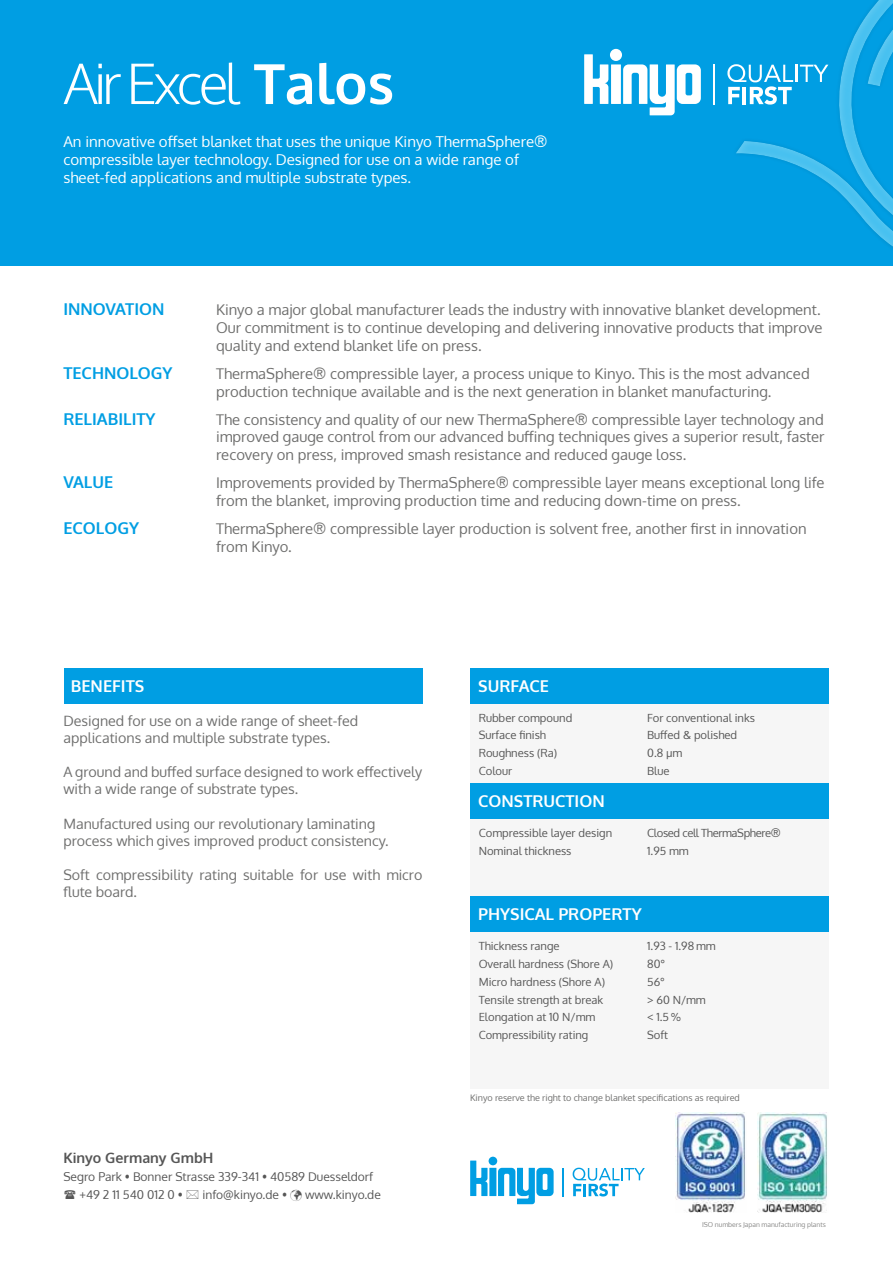
<style>
.page{position:relative;width:893px;height:1263px;background:#fff}
.page>*{position:absolute;margin:0;border:0;box-sizing:border-box;transform-origin:0 0}
.t1{font:300 55.5px "Oxygen";letter-spacing:-.07em;color:#fff}
.t2{font:700 16.35px "Oxygen";color:#009ee3}
.t3{font:700 16.35px "Oxygen";color:#fff}
.t4{font:15px/18px "Oxygen";color:#fff}
.t5{font:14.85px/17.9px "Oxygen";color:#6f6f6e}
.t6{font:14.25px/17.1px "Oxygen";color:#6f6f6e}
.t7{font:700 14.25px "Oxygen";color:#565656}
.t8{font:12px/18px "Oxygen";color:#565656}
.t9{font:11.25px/17.7px "Oxygen";color:#565656}
.t10{font:11.25px/17.7px "Oxygen";letter-spacing:-.03em;color:#565656}
.t11{font:9px "Oxygen";color:#6f6f6e}
.t12{font:6.75px "Oxygen";color:#878786}
.s1{font-weight:700}
.s2{font-family:"Bell Gothic Std";font-weight:700}
</style>
<div class="page">
<div style="left:0;top:0;width:893px;height:266px;background:#009ee3"></div>
<svg style="left:727px;top:0;width:166px;height:247px"></svg>
<div style="left:610px;top:49px;width:12px;height:12px;background:#fff;border-radius:50%"></div>
<div style="left:611px;top:64px;width:10px;height:40px;background:#fff"></div>
<svg style="left:584px;top:54px;width:24px;height:50px"></svg>
<svg style="left:623px;top:64px;width:78px;height:51px"></svg>
<hr style="left:713px;top:64px;width:2px;height:41px;background:#fff">
<img style="left:676px;top:1113px;width:69px;height:99px">
<img style="left:758px;top:1113px;width:69px;height:99px">
<svg style="left:573px;top:1168px;width:72px;height:28px"></svg>
<div style="left:489px;top:1157px;width:8px;height:8px;background:#009ee3;border-radius:50%"></div>
<div style="left:489px;top:1168px;width:7px;height:28px;background:#009ee3"></div>
<svg style="left:470px;top:1160px;width:17px;height:36px"></svg>
<svg style="left:498px;top:1168px;width:56px;height:36px"></svg>
<hr style="left:562px;top:1168px;width:2px;height:28px;background:#009ee3">
<div style="left:470px;top:682px;width:358px;height:407px;background:#f6f6f6"></div>
<div style="left:470px;top:783px;width:358px;height:36px;background:#009ee3"></div>
<div style="left:470px;top:896px;width:358px;height:36px;background:#009ee3"></div>
<div style="left:470px;top:668px;width:358px;height:36px;background:#009ee3"></div>
<div style="left:64px;top:668px;width:358px;height:36px;background:#009ee3"></div>
<h1 class="t1" style="left:63px;top:49px;width:332px">Air Excel <span class="s1">TALOS</span></h1>
<p class="t4" style="left:63px;top:133px;width:486px">An innovative offset blanket that uses the unique Kinyo ThermaSphere® compressible layer technology. Designed for use on a wide range of sheet-fed applications and multiple substrate types.</p>
<p class="t2" style="left:63px;top:299px;width:100px">INNOVATION</p>
<p class="t5" style="left:216px;top:301px;width:608px">Kinyo a major global manufacturer leads the industry with innovative blanket development.<br>Our commitment is to continue developing and delivering innovative products that improve quality and extend blanket life on press.</p>
<p class="t2" style="left:63px;top:363px;width:111px">TECHNOLOGY</p>
<p class="t5" style="left:216px;top:365px;width:595px">ThermaSphere® compressible layer, a process unique to Kinyo. This is the most advanced production technique available and is the next generation in blanket manufacturing.</p>
<p class="t2" style="left:63px;top:408px;width:94px">RELIABILITY</p>
<p class="t5" style="left:216px;top:410px;width:610px;text-align:justify">The consistency and quality of our new ThermaSphere® compressible layer technology and improved gauge control from our advanced buffing techniques gives a superior result, faster recovery on press, improved smash resistance and reduced gauge loss.</p>
<p class="t2" style="left:63px;top:472px;width:51px">VALUE</p>
<p class="t5" style="left:216px;top:474px;width:610px">Improvements provided by ThermaSphere® compressible layer means exceptional long life from the blanket, improving production time and reducing down-time on press.</p>
<p class="t2" style="left:63px;top:518px;width:12px">ECOLO</p>
<p class="t2" style="left:117px;top:518px;width:23px">GY</p>
<p class="t5" style="left:216px;top:520px;width:592px">ThermaSphere® compressible layer production is solvent free, another first in innovation from Kinyo.</p>
<p class="t3" style="left:71px;top:675px;width:75px">BENEFITS</p>
<p class="t6" style="left:63px;top:712px;width:296px">Designed for use on a wide range of sheet-fed applications and multiple substrate types.</p>
<p class="t6" style="left:63px;top:763px;width:360px">A ground and buffed surface designed to work effectively with a wide range of substrate types.</p>
<p class="t6" style="left:63px;top:815px;width:327px">Manufactured using our revolutionary laminating process which gives improved product consistency.</p>
<p class="t6" style="left:63px;top:866px;width:360px">Soft compressibility rating suitable for use with micro flute board.</p>
<p class="t7" style="left:63px;top:1149px;width:151px">KINYO GERMANY GMBH</p>
<p class="t8" style="left:79px;top:1167px;width:295px;text-indent:-16px">Segro Park • Bonner Strasse 339-341 • 40589 Duesseldorf +49 2 11 540 012 0 •</p>
<p class="t8" style="left:202px;top:1185px;width:180px">info@kinyo.de • ✓ www.kinyo.de</p>
<p class="t3" style="left:478px;top:675px;width:72px">SURFACE</p>
<p class="t9" style="left:479px;top:709px;width:95px">Rubber compound<br>Surface finish<br>Roughness (Ra)<br>Colour</p>
<p class="t9" style="left:647px;top:709px;width:109px">For conventional inks<br>Buffed &amp; polished<br>0.8 <span class="s2">µ</span>m<br>Blue</p>
<p class="t3" style="left:478px;top:791px;width:128px">CONSTRUCTION</p>
<p class="t9" style="left:479px;top:824px;width:135px">Compressible layer design<br>Nominal thickness</p>
<p class="t10" style="left:647px;top:824px;width:135px">Closed cell ThermaSphere®<br>1.95 mm</p>
<p class="t3" style="left:478px;top:904px;width:32px">PHYSICAL</p>
<p class="t3" style="left:558px;top:904px;width:85px">PROPERTY</p>
<p class="t9" style="left:479px;top:937px;width:136px">Thickness range<br>Overall hardness (Shore A)<br>Micro hardness (Shore A)<br>Tensile strength at break<br>Elongation at 10 N/mm<br>Compressibility rating</p>
<p class="t9" style="left:647px;top:937px;width:70px">1.93 - 1.98 mm<br>80°<br>56°<br>&gt; 60 N/mm<br>&lt; 1.5 %<br>Soft</p>
<p class="t11" style="left:470px;top:1092px;width:271px">Kinyo reserve the right to change blanket specifications as required</p>
<p class="t12" style="left:702px;top:1220px;width:125px">ISO numbers Japan manufacturing plants</p>
</div>
